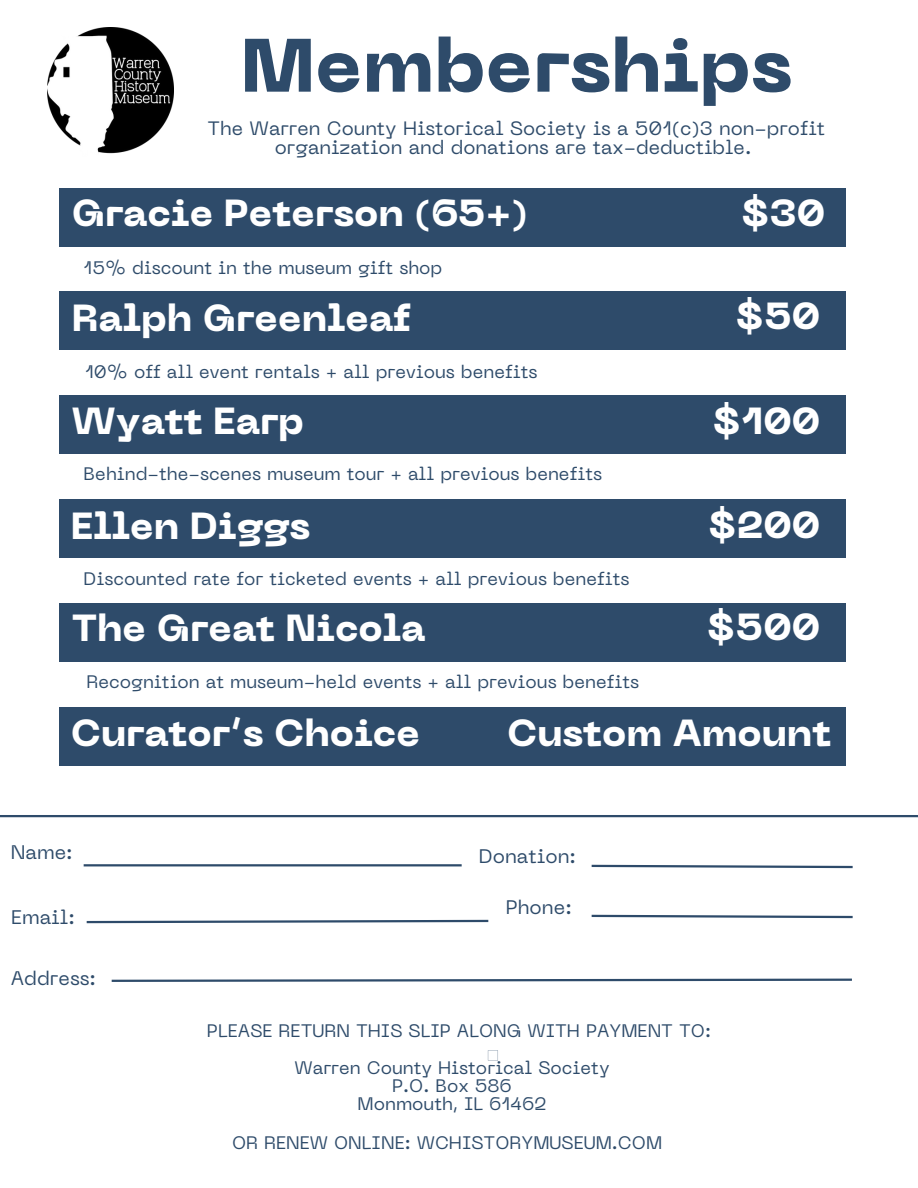
<style>
.page{position:relative;width:918px;height:1188px;background:#fff}
.page>*{position:absolute;margin:0;border:0;box-sizing:border-box;transform-origin:0 0}
.t1{font:800 75px "PP Neue Machina";color:#2e4b6a}
.t2{font:800 37.5px "PP Neue Machina";color:#fff}
.t3{font:19.5px "PP Neue Machina";color:#2e4b6a}
.t4{font:19.2px/19.2px "PP Neue Machina";color:#2e4b6a;text-align:center}
.t5{font:18px "PP Neue Machina";color:#2e4b6a}
</style>
<div class="page">
<img style="left:47px;top:27px;width:126px;height:127px">
<div style="left:59px;top:188px;width:786px;height:59px;background:#2e4b6a"></div>
<div style="left:59px;top:603px;width:786px;height:59px;background:#2e4b6a"></div>
<div style="left:59px;top:292px;width:786px;height:58px;background:#2e4b6a"></div>
<div style="left:59px;top:395px;width:786px;height:59px;background:#2e4b6a"></div>
<div style="left:59px;top:499px;width:786px;height:58px;background:#2e4b6a"></div>
<hr style="left:0;top:815px;width:918px;height:2px;background:#2e4b6a">
<hr style="left:84px;top:864px;width:378px;height:2px;background:#2e4b6a">
<svg style="left:86px;top:919px;width:403px;height:5px"></svg>
<svg style="left:591px;top:864px;width:262px;height:5px"></svg>
<svg style="left:488px;top:1050px;width:10px;height:10px"></svg>
<svg style="left:111px;top:978px;width:741px;height:4px"></svg>
<svg style="left:591px;top:914px;width:262px;height:5px"></svg>
<div style="left:59px;top:707px;width:786px;height:58px;background:#2e4b6a"></div>
<p class="t1" style="left:241px;top:37px;width:553px">Memberships</p>
<p class="t4" style="left:207px;top:121px;width:619px">The Warren County Historical Society is a 501(c)3 non-profit organization and donations are tax-deductible.</p>
<p class="t2" style="left:72px;top:199px;width:458px">Gracie Peterson (65+)</p>
<p class="t5" style="left:84px;top:260px;width:360px">15% discount in the museum gift shop</p>
<p class="t2" style="left:72px;top:303px;width:341px">Ralph Greenleaf</p>
<p class="t5" style="left:85px;top:364px;width:454px">10% off all event rentals + all previous benefits</p>
<p class="t2" style="left:72px;top:407px;width:234px">Wyatt Earp</p>
<p class="t5" style="left:84px;top:467px;width:520px">Behind-the-scenes museum tour + all previous benefits</p>
<p class="t2" style="left:71px;top:511px;width:241px">Ellen Diggs</p>
<p class="t5" style="left:84px;top:572px;width:547px">Discounted rate for ticketed events + all previous benefits</p>
<p class="t2" style="left:72px;top:614px;width:355px">The Great Nicola</p>
<p class="t5" style="left:86px;top:675px;width:554px">Recognition at museum-held events + all previous benefits</p>
<p class="t2" style="left:741px;top:198px;width:86px">$30</p>
<p class="t2" style="left:735px;top:301px;width:87px">$50</p>
<p class="t2" style="left:712px;top:407px;width:110px">$100</p>
<p class="t2" style="left:708px;top:510px;width:114px">$200</p>
<p class="t2" style="left:706px;top:613px;width:116px">$500</p>
<p class="t2" style="left:71px;top:718px;width:351px">Curator’s Choice</p>
<p class="t2" style="left:507px;top:718px;width:326px">Custom Amount</p>
<p class="t3" style="left:11px;top:845px;width:63px">Name:</p>
<p class="t3" style="left:11px;top:910px;width:65px">Email:</p>
<p class="t3" style="left:11px;top:970px;width:87px">Address:</p>
<p class="t3" style="left:479px;top:849px;width:99px">Donation:</p>
<p class="t3" style="left:506px;top:900px;width:67px">Phone:</p>
<p class="t5" style="left:207px;top:1023px;width:506px">PLEASE RETURN THIS SLIP ALONG WITH PAYMENT TO:</p>
<p class="t5" style="left:294px;top:1061px;width:317px">Warren County Historical Society</p>
<p class="t5" style="left:392px;top:1079px;width:121px">P.O. Box 586</p>
<p class="t5" style="left:358px;top:1097px;width:190px">Monmouth, IL 61462</p>
<p class="t5" style="left:232px;top:1136px;width:432px">OR RENEW ONLINE: WCHISTORYMUSEUM.COM</p>
</div>
